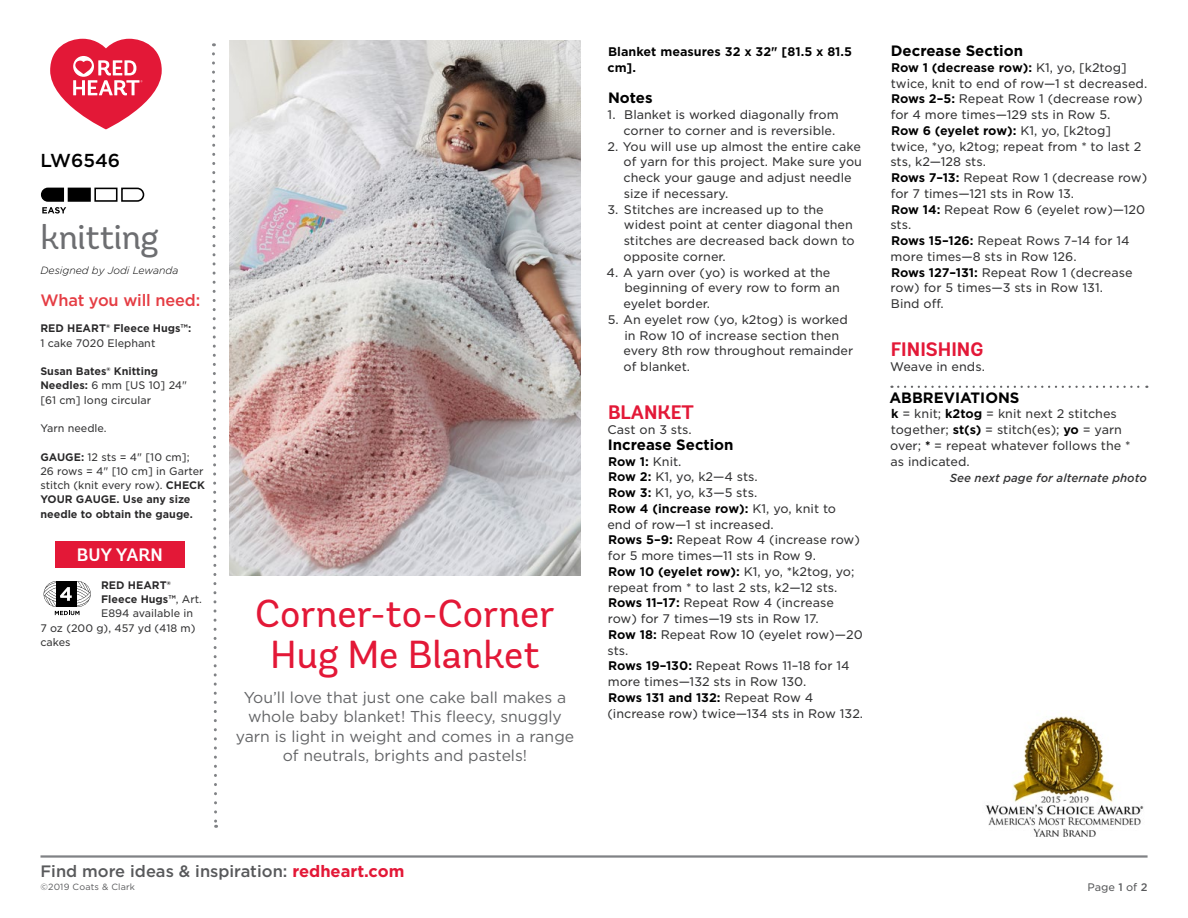
<style>
.page{position:relative;width:1188px;height:918px;background:#fff}
.page>*{position:absolute;margin:0;border:0;box-sizing:border-box;transform-origin:0 0}
.t1{font:39px/41.2px "Andes Rounded";color:#e31837;text-align:center}
.t2{font:34.5px "Andes Rounded";letter-spacing:-.01em;color:#6d6e71}
.t3{font:700 19.5px "Andes Rounded";color:#e31837}
.t4{font:500 18.75px "Gotham";color:#000}
.t5{font:600 18px "Andes Rounded";color:#fff}
.t6{font:500 16.5px "Gotham";color:#58595b}
.t7{font:500 16.5px "Gotham";letter-spacing:-.01em;color:#e53d44}
.t8{font:15.75px/19.5px "Gotham";color:#636466;text-align:center}
.t9{font:700 15px "Gotham";color:#000}
.t10{font:12px/15.8px "Gotham S Sm";color:#333334}
.t11{font:700 12px/15.8px "Gotham S Sm";color:#000}
.t12{font:italic 500 11.25px "Gotham S Sm";color:#333334}
.t13{font:10.5px/14.2px "Gotham S Sm";color:#333334}
.t14{font:700 10.5px "Gotham S Sm";color:#292829}
.t15{font:italic 300 10.5px "Gotham Rounded";color:#000}
.t16{font:10.5px "Gotham S Sm";color:#58595b}
.t17{font:9px "Gotham";letter-spacing:.02em;color:#58595b}
.t18{font:700 6px "Arial";color:#000}
.s1{font-weight:700;color:#292829}
.s2{font-weight:400;color:#333334}
.s3{font-weight:700;color:#000}
.s4{font-weight:700;color:#e31837}
.s5{font-weight:500}
</style>
<div class="page">
<hr style="left:40px;top:855px;width:1108px;height:3px;background:#808285">
<svg style="left:121px;top:187px;width:24px;height:15px"></svg>
<div style="left:94px;top:188px;width:24px;height:14px;background:#fff;border:2px solid #000"></div>
<div style="left:68px;top:188px;width:23px;height:14px;background:#000;border:2px solid #000"></div>
<svg style="left:40px;top:187px;width:26px;height:27px"></svg>
<svg style="left:212px;top:43px;width:6px;height:785px"></svg>
<div style="left:55px;top:542px;width:130px;height:26px;background:#e31837"></div>
<svg style="left:44px;top:581px;width:47px;height:34px"></svg>
<img style="left:230px;top:40px;width:350px;height:536px">
<svg style="left:898px;top:386px;width:249px;height:2px"></svg>
<img style="left:985px;top:716px;width:159px;height:121px">
<svg style="left:50px;top:39px;width:112px;height:90px"></svg>
<h3 class="t4" style="left:40px;top:148px;width:81px">LW6546</h3>
<h2 class="t2" style="left:40px;top:216px;width:120px">knitting</h2>
<p class="t15" style="left:40px;top:263px;width:139px">Designed by Jodi Lewanda</p>
<h3 class="t7" style="left:40px;top:289px;width:161px">What you will need:</h3>
<p class="t14" style="left:40px;top:321px;width:152px">RED HEART® Fleece Hugs™:</p>
<p class="t13" style="left:40px;top:335px;width:117px">1 cake 7020 Elephant</p>
<p class="t13" style="left:40px;top:364px;width:148px"><span class="s1">Susan Bates® Knitting<br>Needles:</span> 6 mm [US 10] 24" [61 cm] long circular</p>
<p class="t13" style="left:40px;top:421px;width:68px">Yarn needle.</p>
<p class="t13" style="left:40px;top:449px;width:166px"><span class="s1">GAUGE:</span> 12 sts = 4" [10 cm];<br>26 rows = 4" [10 cm] in Garter stitch (knit every row). <span class="s1">CHECK<br>YOUR GAUGE. Use any size needle to obtain the gauge.</span></p>
<p class="t18" style="left:59px;top:450px;width:18px">LACE</p>
<h3 class="t5" style="left:77px;top:544px;width:87px">BUY YARN</h3>
<p class="t14" style="left:101px;top:578px;width:71px">RED HEART®</p>
<p class="t14" style="left:101px;top:592px;width:103px">Fleece Hugs™<span class="s2">, Art.</span></p>
<p class="t13" style="left:101px;top:606px;width:93px">E894 available in</p>
<p class="t13" style="left:40px;top:620px;width:157px">7 oz (200 g), 457 yd (418 m)</p>
<p class="t13" style="left:40px;top:635px;width:32px">cakes</p>
<h1 class="t1" style="left:255px;top:593px;width:301px">Corner-to-Corner<br>Hug Me Blanket</h1>
<h3 class="t8" style="left:236px;top:687px;width:340px">You’ll love that just one cake ball makes a whole baby blanket! This fleecy, snuggly yarn is light in weight and comes in a range of neutrals, brights and pastels!</h3>
<p class="t11" style="left:607px;top:44px;width:246px">Blanket measures 32 x 32" [81.5 x 81.5 cm].</p>
<p class="t9" style="left:608px;top:88px;width:46px">Notes</p>
<p class="t10" style="left:608px;top:107px;width:233px;text-align:right">1. Blanket is worked diagonally from corner to corner and is reversible.</p>
<p class="t10" style="left:624px;top:138px;width:240px;text-indent:-16px">2. You will use up almost the entire cake of yarn for this project. Make sure you check your gauge and adjust needle size if necessary.</p>
<p class="t10" style="left:624px;top:201px;width:233px;text-indent:-16px">3. Stitches are increased up to the widest point at center diagonal then stitches are decreased back down to opposite corner.</p>
<p class="t10" style="left:624px;top:264px;width:218px;text-indent:-17px">4. A yarn over (yo) is worked at the beginning of every row to form an eyelet border.</p>
<p class="t10" style="left:624px;top:311px;width:231px;text-indent:-16px">5. An eyelet row (yo, k2tog) is worked in Row 10 of increase section then every 8th row throughout remainder of blanket.</p>
<h3 class="t3" style="left:608px;top:400px;width:87px">BLANKET</h3>
<p class="t10" style="left:608px;top:422px;width:86px">Cast on 3 sts.</p>
<p class="t9" style="left:608px;top:435px;width:127px">Increase Section</p>
<p class="t10" style="left:607px;top:453px;width:257px"><span class="s3">Row 1:</span> Knit.<br><span class="s3">Row 2:</span> K1, yo, k2—4 sts.<br><span class="s3">Row 3:</span> K1, yo, k3—5 sts.<br><span class="s3">Row 4 (increase row):</span> K1, yo, knit to<br>end of row—1 st increased.<br><span class="s3">Rows 5–9:</span> Repeat Row 4 (increase row) for 5 more times—11 sts in Row 9.<br><span class="s3">Row 10 (eyelet row):</span> K1, yo, *k2tog, yo; repeat from * to last 2 sts, k2—12 sts.<br><span class="s3">Rows 11–17:</span> Repeat Row 4 (increase row) for 7 times—19 sts in Row 17.<br><span class="s3">Row 18:</span> Repeat Row 10 (eyelet row)—20 sts.<br><span class="s3">Rows 19–130:</span> Repeat Rows 11–18 for 14 more times—132 sts in Row 130.<br><span class="s3">Rows 131 and 132:</span> Repeat Row 4 (increase row) twice—134 sts in Row 132.</p>
<p class="t9" style="left:891px;top:41px;width:134px">Decrease Section</p>
<p class="t10" style="left:890px;top:59px;width:258px"><span class="s3">Row 1 (decrease row):</span> K1, yo, [k2tog] twice, knit to end of row—1 st decreased.<br><span class="s3">Rows 2–5:</span> Repeat Row 1 (decrease row) for 4 more times—129 sts in Row 5.<br><span class="s3">Row 6 (eyelet row):</span> K1, yo, [k2tog] twice, *yo, k2tog; repeat from * to last 2 sts, k2—128 sts.<br><span class="s3">Rows 7–13:</span> Repeat Row 1 (decrease row) for 7 times—121 sts in Row 13.<br><span class="s3">Row 14:</span> Repeat Row 6 (eyelet row)—120 sts.<br><span class="s3">Rows 15–126:</span> Repeat Rows 7–14 for 14 more times—8 sts in Row 126.<br><span class="s3">Rows 127–131:</span> Repeat Row 1 (decrease row) for 5 times—3 sts in Row 131.<br>Bind off.</p>
<h3 class="t3" style="left:891px;top:337px;width:94px">FINISHING</h3>
<p class="t10" style="left:890px;top:359px;width:96px">Weave in ends.</p>
<p class="t9" style="left:889px;top:387px;width:132px">ABBREVIATIONS</p>
<p class="t10" style="left:890px;top:406px;width:242px"><span class="s3">k</span> = knit; <span class="s3">k2tog</span> = knit next 2 stitches together; <span class="s3">st(s)</span> = stitch(es); <span class="s3">yo</span> = yarn over; <span class="s3">*</span> = repeat whatever follows the * as indicated.</p>
<p class="t12" style="left:950px;top:470px;width:199px">See next page for alternate photo</p>
<h3 class="t6" style="left:40px;top:860px;width:365px">Find more ideas &amp; inspiration: <span class="s4">redheart.com</span></h3>
<p class="t17" style="left:40px;top:882px;width:96px">©2019 Coats &amp; Clark</p>
<p class="t16" style="left:1087px;top:880px;width:62px">Page <span class="s5">1</span> of <span class="s5">2</span></p>
</div>
